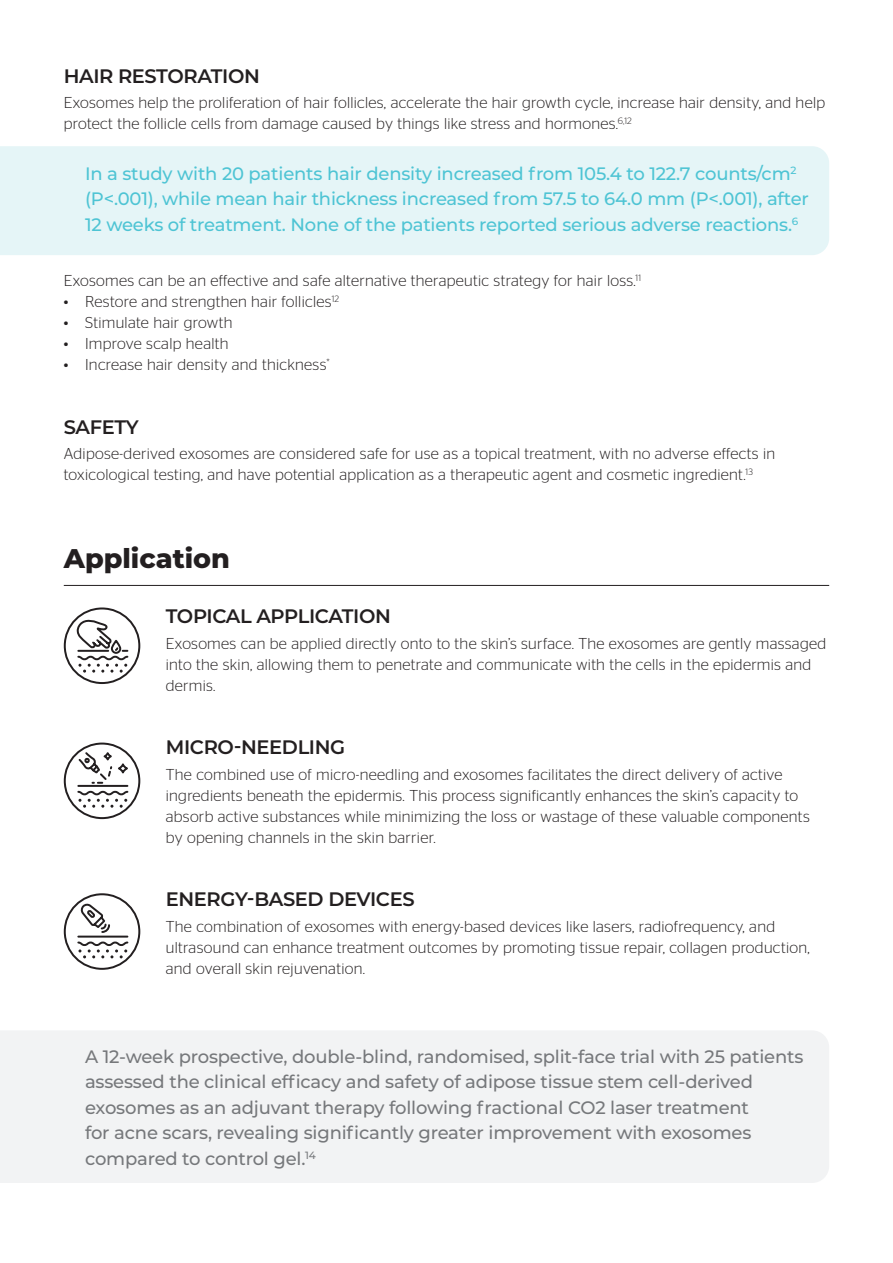
<style>
.page{position:relative;width:893px;height:1263px;background:#fff}
.page>*{position:absolute;margin:0;border:0;box-sizing:border-box;transform-origin:0 0}
.Headings{font:800 27px "Montserrat";color:#231f20}
.Sub_Header{font:600 19.5px "Montserrat";letter-spacing:-.02em;color:#231f20}
.Callout_Text{font:500 18px/25.5px "Montserrat";letter-spacing:-.01em;color:#76787b}
.Callout_Text-2{font:500 18px/25.5px "Montserrat";letter-spacing:-.01em;color:#4ec4d4}
.Body_Text{font:300 15.75px/21px "Stag Sans";letter-spacing:.02em;color:#231f20}
.Bullet_points{font:300 15.75px "Stag Sans";letter-spacing:.02em;color:#231f20}
</style>
<div class="page">
<div style="left:0;top:146px;width:829px;height:109px;background:#e5f5f7"></div>
<div style="left:0;top:1031px;width:829px;height:152px;background:#f2f3f4"></div>
<hr style="left:64px;top:585px;width:765px;height:1px;background:#231f20">
<svg style="left:64px;top:607px;width:76px;height:77px"></svg>
<svg style="left:64px;top:742px;width:76px;height:77px"></svg>
<svg style="left:64px;top:893px;width:76px;height:77px"></svg>
<p class="Sub_Header" style="left:64px;top:62px;width:198px">HAIR RESTORATION</p>
<p class="Body_Text" style="left:64px;top:92px;width:763px">Exosomes help the proliferation of hair follicles, accelerate the hair growth cycle, increase hair density, and help protect the follicle cells from damage caused by things like stress and hormones.<sup>6,12</sup></p>
<p class="Callout_Text-2" style="left:85px;top:160px;width:725px">In a study with 20 patients hair density increased from 105.4 to 122.7 counts/cm<sup>2 </sup>(P&lt;.001), while mean hair thickness increased from 57.5 to 64.0 mm (P&lt;.001), after<br>12 weeks of treatment. None of the patients reported serious adverse reactions.<sup>6</sup></p>
<p class="Bullet_points" style="left:64px;top:272px;width:579px">Exosomes can be an effective and safe alternative therapeutic strategy for hair loss.<sup>11</sup></p>
<p class="Bullet_points" style="left:64px;top:293px;width:277px">• Restore and strengthen hair follicles<sup>12</sup></p>
<p class="Bullet_points" style="left:64px;top:314px;width:170px">• Stimulate hair growth</p>
<p class="Bullet_points" style="left:64px;top:335px;width:166px">• Improve scalp health</p>
<p class="Body_Text" style="left:64px;top:354px;width:268px">• Increase hair density and thickness<sup>*</sup></p>
<p class="Sub_Header" style="left:64px;top:413px;width:76px">SAFETY</p>
<p class="Body_Text" style="left:64px;top:443px;width:713px">Adipose-derived exosomes are considered safe for use as a topical treatment, with no adverse effects in toxicological testing, and have potential application as a therapeutic agent and cosmetic ingredient.<sup>13</sup></p>
<p class="Headings" style="left:64px;top:539px;width:168px">Application</p>
<p class="Sub_Header" style="left:166px;top:602px;width:227px">TOPICAL APPLICATION</p>
<p class="Body_Text" style="left:166px;top:632px;width:662px">Exosomes can be applied directly onto to the skin’s surface. The exosomes are gently massaged into the skin, allowing them to penetrate and communicate with the cells in the epidermis and dermis.</p>
<p class="Sub_Header" style="left:166px;top:734px;width:181px">MICRO-NEEDLING</p>
<p class="Body_Text" style="left:166px;top:763px;width:645px">The combined use of micro-needling and exosomes facilitates the direct delivery of active ingredients beneath the epidermis. This process significantly enhances the skin’s capacity to absorb active substances while minimizing the loss or wastage of these valuable components by opening channels in the skin barrier.</p>
<p class="Sub_Header" style="left:166px;top:886px;width:250px">ENERGY-BASED DEVICES</p>
<p class="Body_Text" style="left:166px;top:915px;width:645px">The combination of exosomes with energy-based devices like lasers, radiofrequency, and ultrasound can enhance treatment outcomes by promoting tissue repair, collagen production, and overall skin rejuvenation.</p>
<p class="Callout_Text" style="left:85px;top:1043px;width:720px">A 12-week prospective, double-blind, randomised, split-face trial with 25 patients assessed the clinical efficacy and safety of adipose tissue stem cell-derived exosomes as an adjuvant therapy following fractional CO2 laser treatment<br>for acne scars, revealing significantly greater improvement with exosomes compared to control gel.<sup>14</sup></p>
</div>
